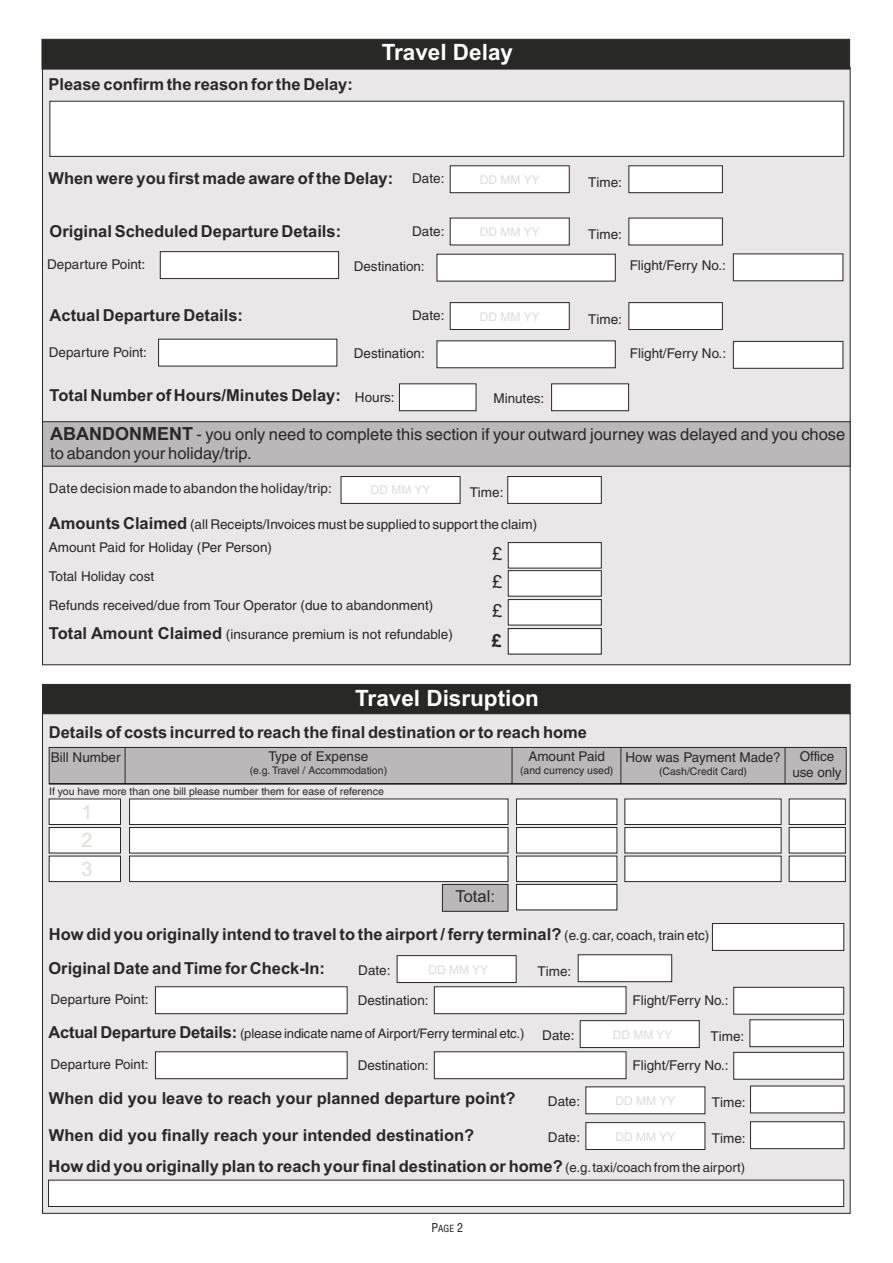
<style>
.page{position:relative;width:893px;height:1263px;background:#fff}
.page>*{position:absolute;margin:0;border:0;box-sizing:border-box;transform-origin:0 0}
.t1{font:700 22.5px "Arial";color:#fff}
.t2{font:19.8px/28.5px "Arial";color:#e1ddda;text-align:justify}
.t3{font:18px/28.5px "Arial";color:#282827;text-align:justify}
.t4{font:700 18px "Arial";color:#282827}
.t5{font:700 16.5px "Arial";color:#282827}
.t6{font:16.5px/19.2px "Helvetica CE";color:#282827}
.t7{font:16.5px "Arial";color:#282827}
.t8{font:13.5px/22.6px "Helvetica CE";color:#282827}
.t9{font:13.2px "Helvetica CE";letter-spacing:-.015em;color:#282827}
.t10{font:12px "Arial";color:#dddbdb}
.t11{font:10.5px "Helvetica CE";color:#282827}
.t12{font:condensed 9.6px "Helvetica CE";color:#1e1c1b}
.s1{font-family:"Arial";font-weight:700;font-size:18px}
.s2{font-family:"Arial";font-weight:700;font-size:16.5px}
.s3{font-family:"Helvetica CE";font-weight:400;font-size:13.5px}
.s4{font-family:"Helvetica CE";font-weight:400;font-size:13.2px}
.s5{font-size:12px}
</style>
<div class="page">
<div style="left:42px;top:67px;width:809px;height:598px;background:#e9e7e7"></div>
<svg style="left:507px;top:542px;width:95px;height:113px"></svg>
<div style="left:42px;top:684px;width:809px;height:29px;background:#282827"></div>
<div style="left:42px;top:713px;width:809px;height:501px;background:#e9e7e7"></div>
<svg style="left:712px;top:923px;width:132px;height:28px"></svg>
<svg style="left:48px;top:1180px;width:796px;height:27px"></svg>
<svg style="left:160px;top:251px;width:179px;height:28px"></svg>
<svg style="left:158px;top:339px;width:179px;height:27px"></svg>
<svg style="left:437px;top:254px;width:179px;height:27px"></svg>
<svg style="left:437px;top:341px;width:179px;height:27px"></svg>
<svg style="left:733px;top:254px;width:110px;height:27px"></svg>
<svg style="left:733px;top:341px;width:110px;height:28px"></svg>
<svg style="left:155px;top:986px;width:192px;height:28px"></svg>
<svg style="left:155px;top:1051px;width:192px;height:28px"></svg>
<div style="left:42px;top:421px;width:808px;height:45px;background:#bab8b8"></div>
<svg style="left:450px;top:218px;width:120px;height:27px"></svg>
<svg style="left:450px;top:302px;width:120px;height:28px"></svg>
<svg style="left:450px;top:165px;width:120px;height:28px"></svg>
<svg style="left:341px;top:476px;width:119px;height:28px"></svg>
<svg style="left:434px;top:1020px;width:266px;height:59px"></svg>
<svg style="left:586px;top:1086px;width:119px;height:28px"></svg>
<svg style="left:586px;top:1122px;width:119px;height:28px"></svg>
<svg style="left:628px;top:218px;width:95px;height:27px"></svg>
<svg style="left:628px;top:302px;width:95px;height:28px"></svg>
<svg style="left:628px;top:165px;width:95px;height:28px"></svg>
<svg style="left:507px;top:476px;width:95px;height:28px"></svg>
<svg style="left:551px;top:383px;width:78px;height:28px"></svg>
<svg style="left:399px;top:383px;width:77px;height:28px"></svg>
<svg style="left:397px;top:954px;width:275px;height:60px"></svg>
<svg style="left:733px;top:987px;width:111px;height:92px"></svg>
<svg style="left:750px;top:1086px;width:94px;height:27px"></svg>
<svg style="left:750px;top:1121px;width:94px;height:28px"></svg>
<div style="left:49px;top:747px;width:797px;height:37px;background:#bab8b8"></div>
<svg style="left:49px;top:799px;width:72px;height:83px"></svg>
<svg style="left:129px;top:799px;width:379px;height:113px"></svg>
<svg style="left:515px;top:799px;width:103px;height:112px"></svg>
<svg style="left:789px;top:799px;width:57px;height:83px"></svg>
<svg style="left:624px;top:799px;width:157px;height:83px"></svg>
<svg style="left:50px;top:101px;width:794px;height:56px"></svg>
<div style="left:41px;top:39px;width:809px;height:31px;background:#282827"></div>
<h1 class="t1" style="left:382px;top:44px;width:133px">Travel Delay</h1>
<p class="t5" style="left:48px;top:78px;width:306px">Please confirm the reason for the Delay:</p>
<p class="t5" style="left:48px;top:172px;width:346px">When were you first made aware of the Delay:</p>
<p class="t5" style="left:50px;top:225px;width:293px">Original Scheduled Departure Details:</p>
<p class="t8" style="left:412px;top:168px;width:34px">Date:</p>
<p class="t8" style="left:412px;top:220px;width:34px">Date:</p>
<p class="t10" style="left:480px;top:175px;width:61px">DD MM YY</p>
<p class="t10" style="left:480px;top:227px;width:61px">DD MM YY</p>
<p class="t8" style="left:588px;top:172px;width:35px">Time:</p>
<p class="t8" style="left:588px;top:224px;width:35px">Time:</p>
<p class="t8" style="left:47px;top:254px;width:100px">Departure Point:</p>
<p class="t8" style="left:354px;top:255px;width:72px">Destination:</p>
<p class="t8" style="left:630px;top:255px;width:98px">Flight/Ferry No.:</p>
<p class="t5" style="left:50px;top:309px;width:195px">Actual Departure Details:</p>
<p class="t8" style="left:412px;top:305px;width:34px">Date:</p>
<p class="t10" style="left:480px;top:312px;width:61px">DD MM YY</p>
<p class="t8" style="left:588px;top:309px;width:35px">Time:</p>
<p class="t8" style="left:49px;top:342px;width:100px">Departure Point:</p>
<p class="t8" style="left:354px;top:342px;width:72px">Destination:</p>
<p class="t8" style="left:630px;top:343px;width:98px">Flight/Ferry No.:</p>
<p class="t5" style="left:50px;top:389px;width:293px">Total Number of Hours/Minutes Delay:</p>
<p class="t8" style="left:355px;top:386px;width:41px">Hours:</p>
<p class="t8" style="left:493px;top:387px;width:52px">Minutes:</p>
<p class="t6" style="left:50px;top:426px;width:797px"><span class="s1">ABANDONMENT</span> - you only need to complete this section if your outward journey was delayed and you chose to abandon your holiday/trip.</p>
<p class="t8" style="left:49px;top:478px;width:285px">Date decision made to abandon the holiday/trip:</p>
<p class="t8" style="left:49px;top:514px;width:490px"><span class="s2">Amounts Claimed</span> (all Receipts/Invoices must be supplied to support the claim)<br>Amount Paid for Holiday (Per Person)</p>
<p class="t10" style="left:371px;top:486px;width:61px">DD MM YY</p>
<p class="t8" style="left:470px;top:482px;width:35px">Time:</p>
<h3 class="t3" style="left:492px;top:541px;width:12px">£ £ £</h3>
<h3 class="t4" style="left:492px;top:633px;width:12px">£</h3>
<p class="t8" style="left:49px;top:566px;width:107px">Total Holiday cost</p>
<p class="t8" style="left:49px;top:592px;width:405px;line-height:28.8px">Refunds received/due from Tour Operator (due to abandonment)<br><span class="s2">Total Amount Claimed</span> (insurance premium is not refundable)</p>
<h1 class="t1" style="left:355px;top:690px;width:185px">Travel Disruption</h1>
<p class="t5" style="left:49px;top:726px;width:540px">Details of costs incurred to reach the final destination or to reach home</p>
<p class="t8" style="left:269px;top:746px;width:101px">Type of Expense</p>
<p class="t11" style="left:250px;top:766px;width:139px">(e.g. Travel / Accommodation)</p>
<p class="t8" style="left:51px;top:746px;width:71px">Bill Number</p>
<p class="t11" style="left:49px;top:787px;width:336px">If you have more than one bill please number them for ease of reference</p>
<h2 class="t2" style="left:81px;top:799px;width:13px">1<br>2<br>3</h2>
<p class="t8" style="left:528px;top:746px;width:78px">Amount Paid</p>
<p class="t11" style="left:520px;top:766px;width:95px">(and currency used)</p>
<p class="t7" style="left:456px;top:889px;width:41px">Total:</p>
<p class="t8" style="left:625px;top:747px;width:157px">How was Payment Made?</p>
<p class="t11" style="left:659px;top:766px;width:90px">(Cash/Credit Card)</p>
<p class="t5" style="left:49px;top:928px;width:662px">How did you originally intend to travel to the airport / ferry terminal? <span class="s3">(e.g.car, coach, train etc)</span></p>
<p class="t5" style="left:48px;top:962px;width:278px">Original Date and Time for Check-In:</p>
<p class="t8" style="left:358px;top:960px;width:34px">Date:</p>
<p class="t10" style="left:428px;top:966px;width:61px">DD MM YY</p>
<p class="t8" style="left:538px;top:961px;width:35px">Time:</p>
<p class="t8" style="left:50px;top:989px;width:100px">Departure Point:</p>
<p class="t8" style="left:358px;top:990px;width:72px">Destination:</p>
<p class="t8" style="left:632px;top:990px;width:98px">Flight/Ferry No.:</p>
<p class="t9" style="left:48px;top:1028px;width:477px"><span class="s2">Actual Departure Details:</span> (please indicate name of Airport/Ferry terminal etc.)</p>
<p class="t8" style="left:542px;top:1025px;width:34px">Date:</p>
<p class="t10" style="left:613px;top:1030px;width:61px">DD MM YY</p>
<p class="t8" style="left:710px;top:1026px;width:35px">Time:</p>
<p class="t8" style="left:50px;top:1054px;width:100px">Departure Point:</p>
<p class="t8" style="left:358px;top:1055px;width:72px">Destination:</p>
<p class="t8" style="left:632px;top:1055px;width:98px">Flight/Ferry No.:</p>
<p class="t5" style="left:49px;top:1092px;width:468px">When did you leave to reach your planned departure point?</p>
<p class="t5" style="left:49px;top:1129px;width:427px">When did you finally reach your intended destination?</p>
<p class="t8" style="left:548px;top:1091px;width:34px">Date:</p>
<p class="t8" style="left:548px;top:1127px;width:34px">Date:</p>
<p class="t10" style="left:616px;top:1096px;width:61px">DD MM YY</p>
<p class="t10" style="left:616px;top:1132px;width:61px">DD MM YY</p>
<p class="t8" style="left:712px;top:1092px;width:35px">Time:</p>
<p class="t8" style="left:712px;top:1128px;width:35px">Time:</p>
<p class="t5" style="left:49px;top:1160px;width:698px">How did you originally plan to reach your final destination or home? <span class="s4">(e.g.taxi/coach from the airport)</span></p>
<p class="t8" style="left:792px;top:750px;width:51px;line-height:15.6px;text-align:center">Office use only</p>
<p class="t12" style="left:431px;top:1225px;width:33px"><span class="s5">P</span>AGE <span class="s5">2</span></p>
</div>
